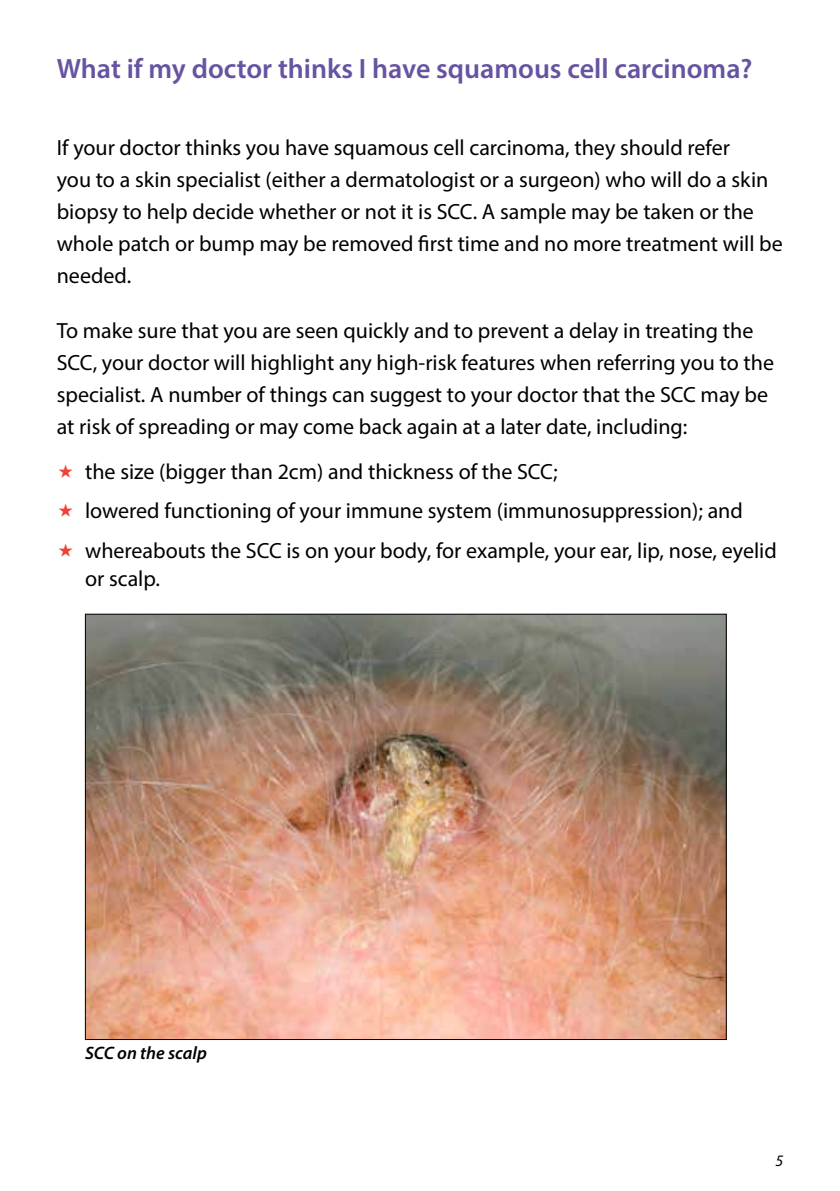
<style>
.page{position:relative;width:840px;height:1191px;background:#fff}
.page>*{position:absolute;margin:0;border:0;box-sizing:border-box;transform-origin:0 0}
.t1{font:600 28px "Myriad Pro";color:#6852a2}
.t2{font:22px/32px "Myriad Pro";color:#000}
.t3{font:italic 600 18px "Myriad Pro";color:#000}
.t4{font:italic 16px "Myriad Pro";color:#000}
</style>
<div class="page">
<img style="left:87px;top:616px;width:637px;height:421px">
<p class="t1" style="left:57px;top:50px;width:697px">What if my doctor thinks I have squamous cell carcinoma?</p>
<p class="t2" style="left:57px;top:131px;width:727px">If your doctor thinks you have squamous cell carcinoma, they should refer<br>you to a skin specialist (either a dermatologist or a surgeon) who will do a skin biopsy to help decide whether or not it is SCC. A sample may be taken or the whole patch or bump may be removed first time and no more treatment will be needed.</p>
<p class="t2" style="left:57px;top:314px;width:718px">To make sure that you are seen quickly and to prevent a delay in treating the SCC, your doctor will highlight any high-risk features when referring you to the specialist. A number of things can suggest to your doctor that the SCC may be at risk of spreading or may come back again at a later date, including:</p>
<p class="t2" style="left:85px;top:451px;width:692px;line-height:39.4px">the size (bigger than 2cm) and thickness of the SCC;<br>lowered functioning of your immune system (immunosuppression); and whereabouts the SCC is on your body, for example, your ear, lip, nose, eyelid</p>
<p class="t2" style="left:85px;top:562px;width:76px">or scalp.</p>
<p class="t3" style="left:85px;top:1041px;width:123px">SCC on the scalp</p>
<p class="t4" style="left:774px;top:1151px;width:9px">5</p>
</div>
